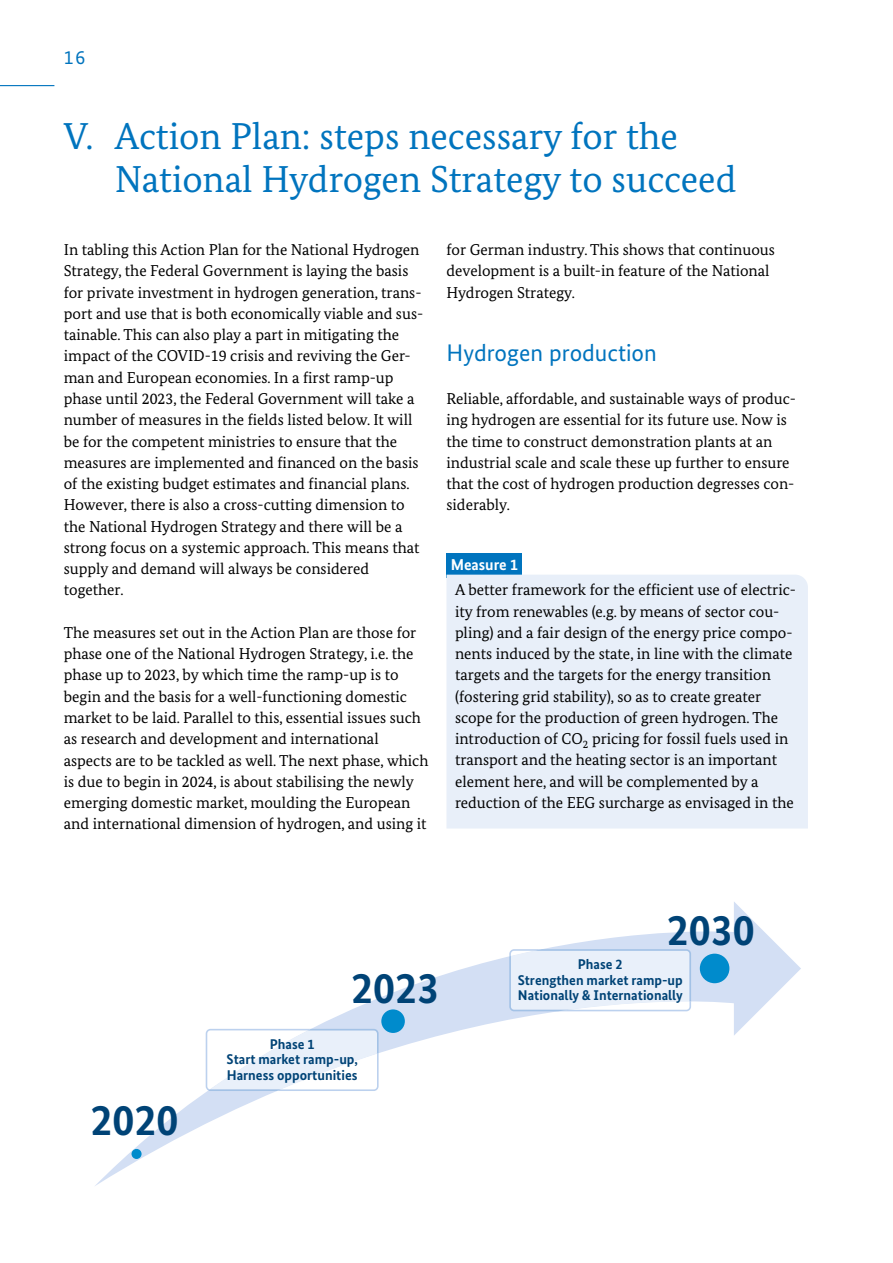
<style>
.page{position:relative;width:893px;height:1263px;background:#fff}
.page>*{position:absolute;margin:0;border:0;box-sizing:border-box;transform-origin:0 0}
.t1{font:700 43.95px "Bundes Sans";color:#004376}
.t2{font:37.5px/43.5px "Bundes Serif";color:#0074be}
.t3{font:24px "Bundes Sans";color:#0074be}
.t4{font:19.5px "Bundes Sans";color:#0074be}
.t5{font:15.75px/21.3px "Bundes Serif";color:#000}
.t6{font:700 15.75px "Bundes Sans";color:#fff}
.t7{font:700 14.1px/15.8px "Bundes Sans";color:#004376;text-align:center}
</style>
<div class="page">
<hr style="left:0;top:85px;width:54px;height:1px;background:#0074be">
<div style="left:446px;top:553px;width:76px;height:25px;background:#0074be"></div>
<div style="left:446px;top:575px;width:362px;height:253px;background:#e8eff9"></div>
<svg style="left:95px;top:902px;width:706px;height:284px"></svg>
<svg style="left:206px;top:1029px;width:173px;height:62px"></svg>
<svg style="left:509px;top:949px;width:182px;height:62px;background:#e6eef9"></svg>
<div style="left:700px;top:954px;width:29px;height:29px;background:#008bcc;border-radius:50%"></div>
<div style="left:381px;top:1009px;width:24px;height:24px;background:#008bcc;border-radius:50%"></div>
<div style="left:132px;top:1149px;width:10px;height:10px;background:#008bcc;border-radius:50%"></div>
<p class="t4" style="left:64px;top:45px;width:23px">16</p>
<h2 class="t2" style="left:115px;top:114px;width:623px;text-indent:-51px">V. Action Plan: steps necessary for the<br>National Hydrogen Strategy to succeed</h2>
<p class="t5" style="left:64px;top:239px;width:361px">In tabling this Action Plan for the National Hydrogen Strategy, the Federal Government is laying the basis for private investment in hydrogen generation, trans&shy;port and use that is both economically viable and sus&shy;tainable. This can also play a part in mitigating the impact of the COVID-19 crisis and reviving the Ger&shy;man and European economies. In a first ramp-up phase until 2023, the Federal Government will take a number of measures in the fields listed below. It will be for the competent ministries to ensure that the measures are implemented and financed on the basis of the existing budget estimates and financial plans.<br>However, there is also a cross-cutting dimension to the National Hydrogen Strategy and there will be a strong focus on a systemic approach. This means that supply and demand will always be considered together.</p>
<p class="t5" style="left:64px;top:622px;width:366px">The measures set out in the Action Plan are those for phase one of the National Hydrogen Strategy, i.e. the phase up to 2023, by which time the ramp-up is to begin and the basis for a well-functioning domestic market to be laid. Parallel to this, essential issues such as research and development and international aspects are to be tackled as well. The next phase, which is due to begin in 2024, is about stabilising the newly emerging domestic market, moulding the European and international dimension of hydrogen, and using it</p>
<p class="t5" style="left:446px;top:239px;width:330px">for German industry. This shows that continuous development is a built-in feature of the National<br>Hydrogen Strategy.</p>
<h3 class="t3" style="left:446px;top:339px;width:212px">Hydrogen production</h3>
<p class="t5" style="left:446px;top:388px;width:351px">Reliable, affordable, and sustainable ways of produc&shy;ing hydrogen are essential for its future use. Now is the time to construct demonstration plants at an industrial scale and scale these up further to ensure that the cost of hydrogen production degresses con&shy;siderably.</p>
<p class="t6" style="left:451px;top:555px;width:69px">Measure 1</p>
<p class="t5" style="left:455px;top:579px;width:342px">A better framework for the efficient use of electric&shy;ity from renewables (e.g. by means of sector cou&shy;pling) and a fair design of the energy price compo&shy;nents induced by the state, in line with the climate targets and the targets for the energy transition (fostering grid stability), so as to create greater scope for the production of green hydrogen. The introduction of CO<sub>2</sub> pricing for fossil fuels used in transport and the heating sector is an important element here, and will be complemented by a reduction of the EEG surcharge as envisaged in the</p>
<h1 class="t1" style="left:91px;top:1093px;width:89px">2020</h1>
<h1 class="t1" style="left:351px;top:961px;width:89px">2023</h1>
<p class="t7" style="left:227px;top:1036px;width:133px">Phase 1<br>Start market ramp-up,<br>Harness opportunities</p>
<h1 class="t1" style="left:667px;top:903px;width:89px">2030</h1>
<p class="t7" style="left:518px;top:956px;width:167px">Phase 2<br>Strengthen market ramp-up<br>Nationally &amp; Internationally</p>
</div>
